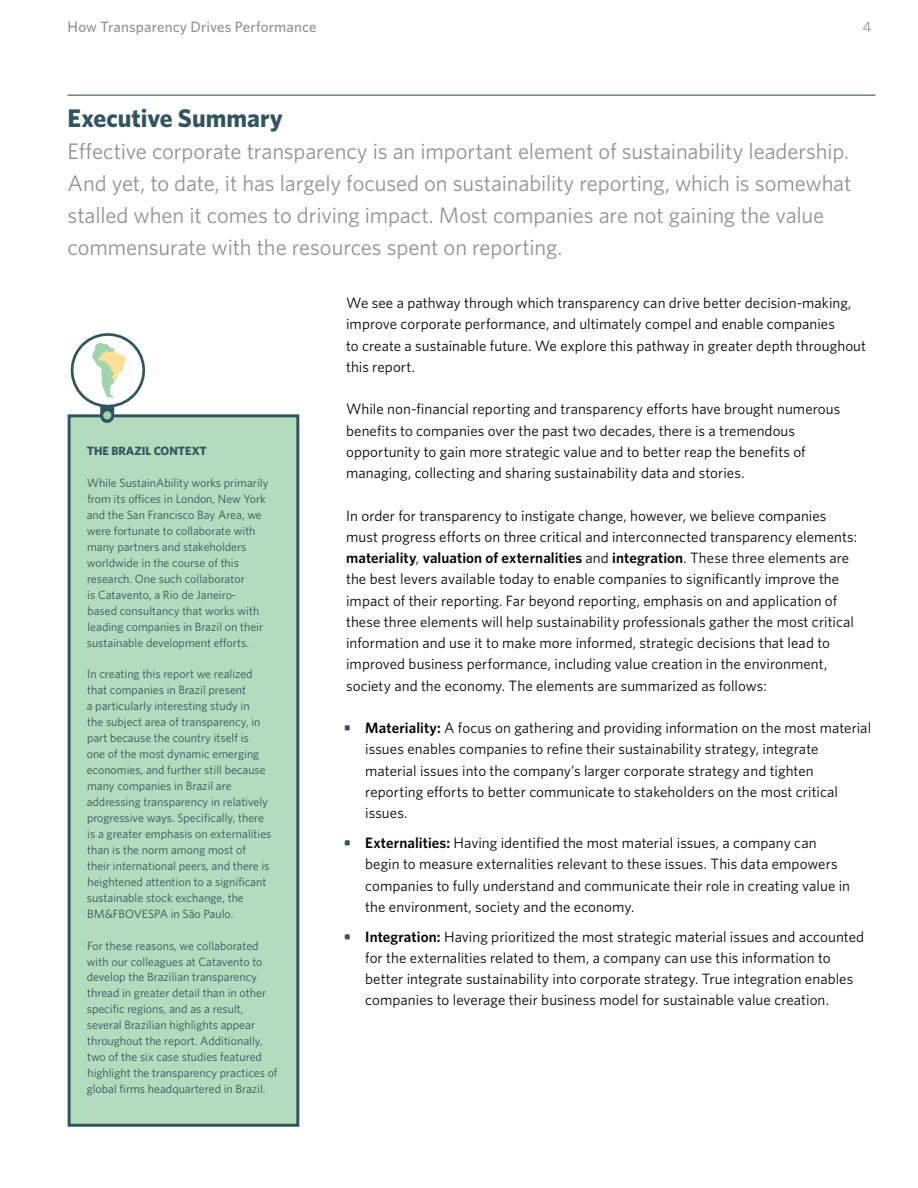
<style>
.page{position:relative;width:918px;height:1188px;background:#fff}
.page>*{position:absolute;margin:0;border:0;box-sizing:border-box;transform-origin:0 0}
._5mm{font:700 25.5px "Whitney";color:#315460}
._5mm-2{font:22.5px/32px "Whitney";letter-spacing:-.005em;color:#939395}
._5mm-3{font:15px/21.3px "Whitney";letter-spacing:.005em;color:#080302}
._5mm-4{font:500 15px "Whitney";letter-spacing:.005em;color:#939395}
.t1{font:15px "Whitney";color:#939395}
._6_25mm___5mm{font:12px/15.9px "Whitney";color:#315460}
._6_25mm___5mm-2{font:700 12px "Whitney";color:#315460}
.s1{font-weight:600}
.s2{font-weight:700;color:#315460}
</style>
<div class="page">
<hr style="left:68px;top:95px;width:807px;height:1px;background:#315460">
<div style="left:68px;top:414px;width:231px;height:713px;background:#b2dcbd;border:3px solid #315460"></div>
<svg style="left:71px;top:333px;width:74px;height:90px"></svg>
<p class="_5mm-4" style="left:68px;top:17px;width:251px">How Transparency Drives Performance</p>
<p class="t1" style="left:862px;top:16px;width:10px">4</p>
<p class="_5mm" style="left:68px;top:101px;width:217px">Executive Summary</p>
<p class="_5mm-2" style="left:68px;top:135px;width:785px">Effective corporate transparency is an important element of sustainability leadership.<br>And yet, to date, it has largely focused on sustainability reporting, which is somewhat stalled when it comes to driving impact. Most companies are not gaining the value commensurate with the resources spent on reporting.</p>
<p class="_5mm-3" style="left:346px;top:292px;width:522px">We see a pathway through which transparency can drive better decision-making, improve corporate performance, and ultimately compel and enable companies<br>to create a sustainable future. We explore this pathway in greater depth throughout this report.</p>
<p class="_5mm-3" style="left:346px;top:398px;width:496px">While non-financial reporting and transparency efforts have brought numerous benefits to companies over the past two decades, there is a tremendous opportunity to gain more strategic value and to better reap the benefits of managing, collecting and sharing sustainability data and stories.</p>
<p class="_5mm-3" style="left:346px;top:504px;width:513px">In order for transparency to instigate change, however, we believe companies must progress efforts on three critical and interconnected transparency elements: <span class="s1">materiality</span>, <span class="s1">valuation of externalities</span> and <span class="s1">integration</span>. These three elements are the best levers available today to enable companies to significantly improve the impact of their reporting. Far beyond reporting, emphasis on and application of these three elements will help sustainability professionals gather the most critical information and use it to make more informed, strategic decisions that lead to improved business performance, including value creation in the environment, society and the economy. The elements are summarized as follows:</p>
<p class="_5mm-3" style="left:365px;top:717px;width:507px;text-indent:-21px"><span class="s2">•</span> <span class="s1">Materiality:</span> A focus on gathering and providing information on the most material issues enables companies to refine their sustainability strategy, integrate material issues into the company’s larger corporate strategy and tighten reporting efforts to better communicate to stakeholders on the most critical issues.</p>
<p class="_5mm-3" style="left:365px;top:832px;width:486px;text-indent:-21px"><span class="s2">•</span> <span class="s1">Externalities:</span> Having identified the most material issues, a company can begin to measure externalities relevant to these issues. This data empowers companies to fully understand and communicate their role in creating value in the environment, society and the economy.</p>
<p class="_5mm-3" style="left:365px;top:925px;width:500px;text-indent:-21px"><span class="s2">•</span> <span class="s1">Integration:</span> Having prioritized the most strategic material issues and accounted for the externalities related to them, a company can use this information to better integrate sustainability into corporate strategy. True integration enables companies to leverage their business model for sustainable value creation.</p>
<p class="_6_25mm___5mm-2" style="left:87px;top:443px;width:121px">THE BRAZIL CONTEXT</p>
<p class="_6_25mm___5mm" style="left:87px;top:475px;width:183px">While SustainAbility works primarily from its offices in London, New York and the San Francisco Bay Area, we were fortunate to collaborate with many partners and stakeholders worldwide in the course of this research. One such collaborator<br>is Catavento, a Rio de Janeiro&shy;based consultancy that works with leading companies in Brazil on their sustainable development efforts.</p>
<p class="_6_25mm___5mm" style="left:87px;top:666px;width:186px">In creating this report we realized that companies in Brazil present<br>a particularly interesting study in<br>the subject area of transparency, in part because the country itself is<br>one of the most dynamic emerging economies, and further still because many companies in Brazil are addressing transparency in relatively progressive ways. Specifically, there is a greater emphasis on externalities than is the norm among most of their international peers, and there is heightened attention to a significant sustainable stock exchange, the BM&amp;FBOVESPA in São Paulo.</p>
<p class="_6_25mm___5mm" style="left:87px;top:937px;width:192px">For these reasons, we collaborated with our colleagues at Catavento to develop the Brazilian transparency thread in greater detail than in other specific regions, and as a result, several Brazilian highlights appear throughout the report. Additionally, two of the six case studies featured highlight the transparency practices of global firms headquartered in Brazil.</p>
</div>
